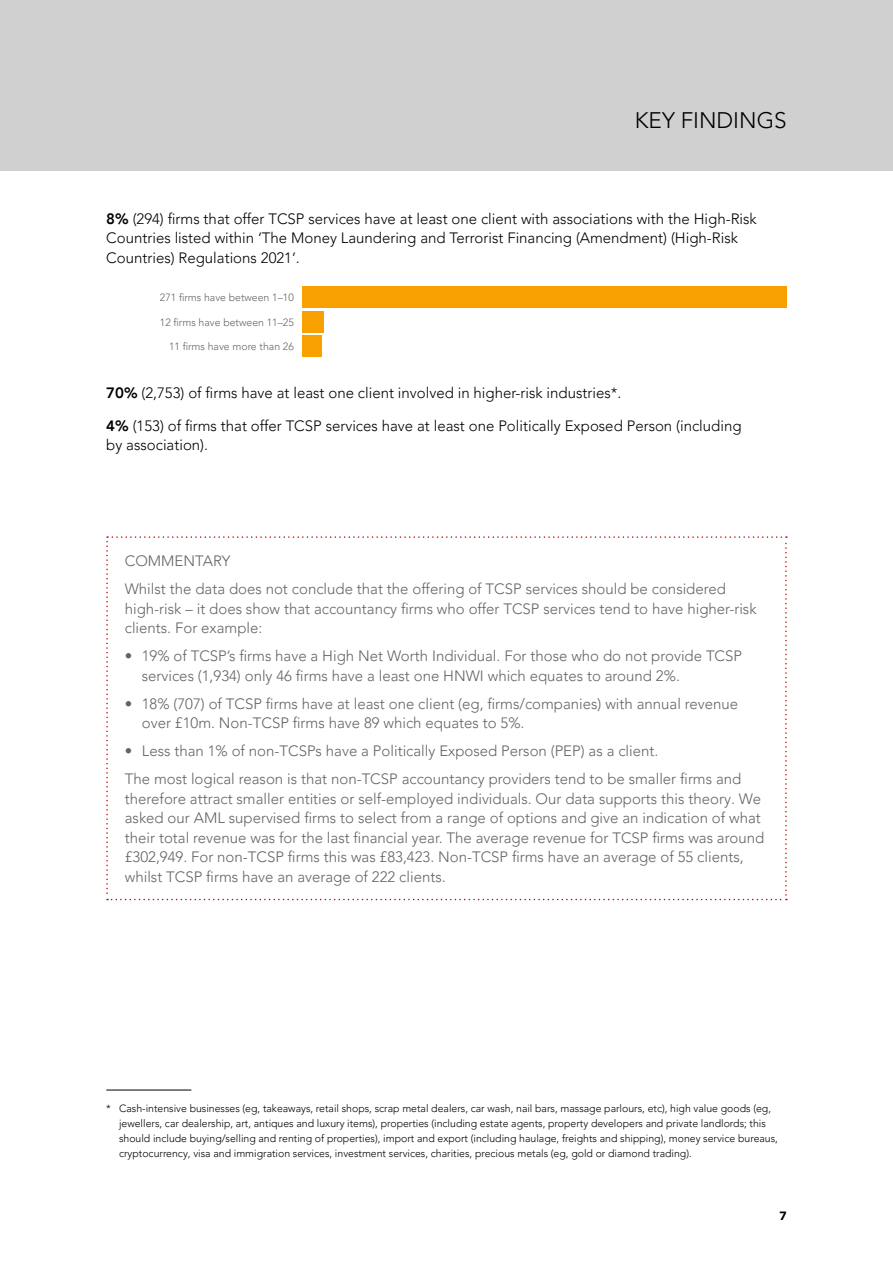
<style>
.page{position:relative;width:893px;height:1263px;background:#fff}
.page>*{position:absolute;margin:0;border:0;box-sizing:border-box;transform-origin:0 0}
.t1{font:300 22.5px "Avenir LT Pro";color:#000}
.t2{font:300 15px/19.5px "Avenir LT Pro";color:#646363}
.t3{font:300 15px/19.5px "Avenir LT Pro";color:#000}
.t4{font:900 12px "Avenir LT Pro";color:#000}
.t5{font:300 10.5px/15px "Avenir LT Pro";color:#000}
.t6{font:300 10.5px "Avenir LT Pro";color:#646363}
.s1{font-weight:800}
</style>
<div class="page">
<div style="left:0;top:0;width:893px;height:170px;background:#d0d0d0"></div>
<hr style="left:106px;top:1090px;width:85px;height:1px;background:#000">
<div style="left:302px;top:336px;width:20px;height:21px;background:#f7a000"></div>
<div style="left:302px;top:311px;width:22px;height:21px;background:#f7a000"></div>
<div style="left:302px;top:287px;width:485px;height:21px;background:#f7a000"></div>
<svg style="left:106px;top:536px;width:681px;height:364px"></svg>
<h1 class="t1" style="left:635px;top:106px;width:153px">KEY FINDINGS</h1>
<p class="t3" style="left:106px;top:209px;width:652px"><span class="s1">8%</span> (294) firms that offer TCSP services have at least one client with associations with the High-Risk<br>Countries listed within ‘The Money Laundering and Terrorist Financing (Amendment) (High-Risk<br>Countries) Regulations 2021’.</p>
<p class="t6" style="left:160px;top:291px;width:135px">271 firms have between 1–10</p>
<p class="t6" style="left:160px;top:316px;width:135px">12 firms have between 11–25</p>
<p class="t6" style="left:169px;top:340px;width:126px">11 firms have more than 26</p>
<p class="t3" style="left:106px;top:383px;width:517px"><span class="s1">70%</span> (2,753) of firms have at least one client involved in higher-risk industries*.</p>
<p class="t3" style="left:106px;top:416px;width:637px"><span class="s1">4%</span> (153) of firms that offer TCSP services have at least one Politically Exposed Person (including by association).</p>
<p class="t2" style="left:125px;top:547px;width:603px;line-height:28px">COMMENTARY<br>Whilst the data does not conclude that the offering of TCSP services should be considered</p>
<p class="t2" style="left:125px;top:599px;width:633px">high-risk – it does show that accountancy firms who offer TCSP services tend to have higher-risk clients. For example:</p>
<p class="t2" style="left:142px;top:646px;width:602px;text-indent:-17px">• 19% of TCSP’s firms have a High Net Worth Individual. For those who do not provide TCSP services (1,934) only 46 firms have a least one HNWI which equates to around 2%.</p>
<p class="t2" style="left:142px;top:694px;width:598px;text-indent:-17px">• 18% (707) of TCSP firms have at least one client (eg, firms/companies) with annual revenue over £10m. Non-TCSP firms have 89 which equates to 5%.</p>
<p class="t2" style="left:125px;top:737px;width:618px;line-height:28px">• Less than 1% of non-TCSPs have a Politically Exposed Person (PEP) as a client.<br>The most logical reason is that non-TCSP accountancy providers tend to be smaller firms and</p>
<p class="t2" style="left:125px;top:789px;width:641px">therefore attract smaller entities or self-employed individuals. Our data supports this theory. We asked our AML supervised firms to select from a range of options and give an indication of what their total revenue was for the last financial year. The average revenue for TCSP firms was around £302,949. For non-TCSP firms this was £83,423. Non-TCSP firms have an average of 55 clients, whilst TCSP firms have an average of 222 clients.</p>
<p class="t5" style="left:119px;top:1100px;width:660px;text-indent:-13px">* Cash-intensive businesses (eg, takeaways, retail shops, scrap metal dealers, car wash, nail bars, massage parlours, etc), high value goods (eg, jewellers, car dealership, art, antiques and luxury items), properties (including estate agents, property developers and private landlords; this should include buying/selling and renting of properties), import and export (including haulage, freights and shipping), money service bureaus, cryptocurrency, visa and immigration services, investment services, charities, precious metals (eg, gold or diamond trading).</p>
<p class="t4" style="left:780px;top:1209px;width:9px">7</p>
</div>
